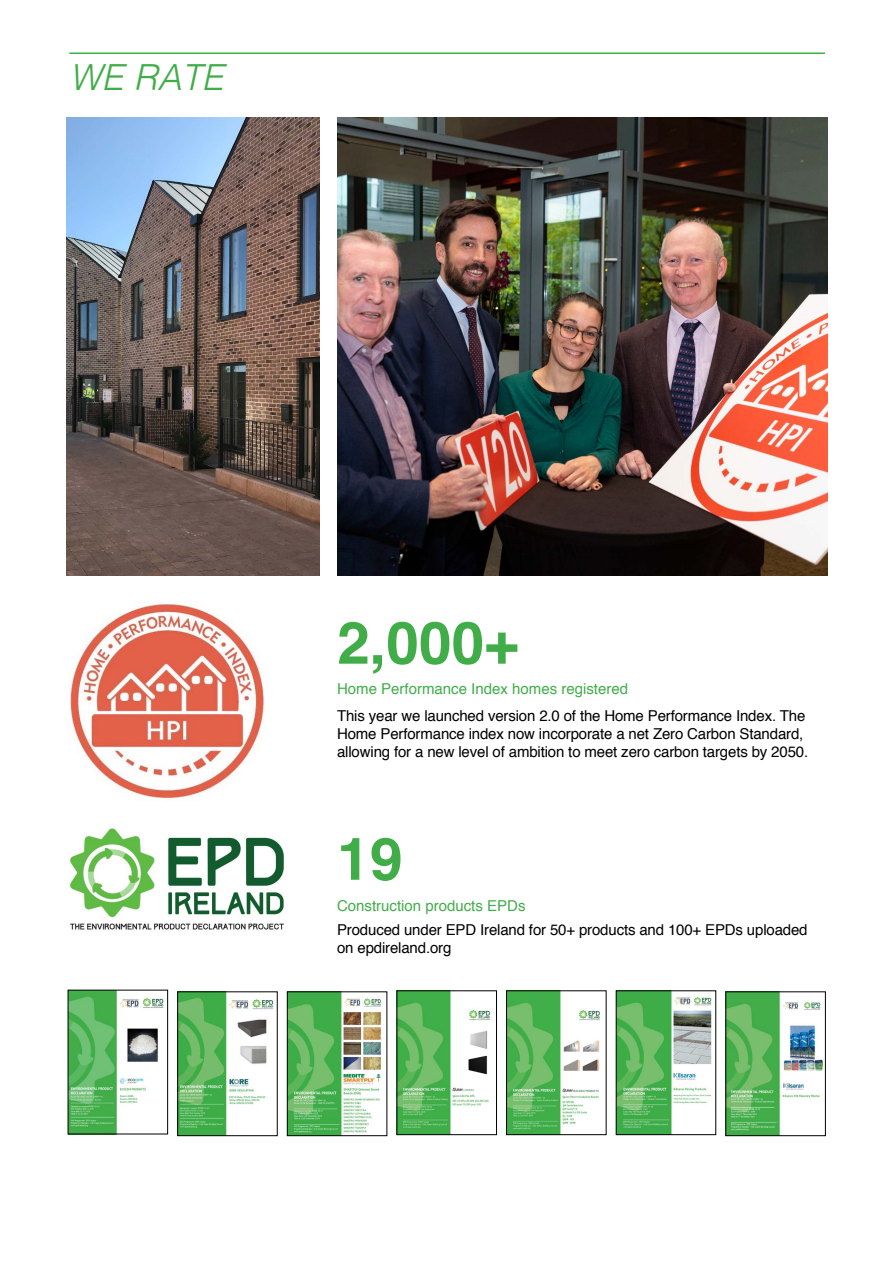
<style>
.page{position:relative;width:893px;height:1263px;background:#fff}
.page>*{position:absolute;margin:0;border:0;box-sizing:border-box;transform-origin:0 0}
.Body_Black{font:700 58.8px "Helvetica";color:#41ad49}
.Heading_green{font:italic 300 36px "Helvetica";color:#41ad49}
.Body_Black-2{font:15px/18px "Helvetica";letter-spacing:-.01em;color:#000}
.Body_Black-3{font:15px "Helvetica";color:#41ad49}
</style>
<div class="page">
<hr style="left:69px;top:53px;width:756px;height:1px;background:#41ad49">
<img style="left:66px;top:117px;width:254px;height:458px">
<img style="left:70px;top:604px;width:194px;height:195px">
<img style="left:337px;top:117px;width:491px;height:458px">
<img style="left:70px;top:992px;width:94px;height:140px">
<div style="left:68px;top:990px;width:100px;height:144px;border:1px solid #000"></div>
<img style="left:69px;top:828px;width:215px;height:102px">
<img style="left:179px;top:994px;width:95px;height:140px">
<div style="left:177px;top:992px;width:100px;height:144px;border:1px solid #000"></div>
<img style="left:728px;top:994px;width:96px;height:140px">
<div style="left:726px;top:992px;width:100px;height:144px;border:1px solid #000"></div>
<img style="left:618px;top:992px;width:94px;height:141px">
<div style="left:616px;top:990px;width:100px;height:145px;border:1px solid #000"></div>
<img style="left:508px;top:992px;width:92px;height:141px">
<div style="left:506px;top:990px;width:100px;height:145px;border:1px solid #000"></div>
<img style="left:399px;top:992px;width:91px;height:141px">
<div style="left:397px;top:990px;width:100px;height:145px;border:1px solid #000"></div>
<img style="left:289px;top:994px;width:93px;height:140px">
<div style="left:287px;top:992px;width:100px;height:144px;border:1px solid #000"></div>
<p class="Heading_green" style="left:69px;top:47px;width:156px">WE RATE</p>
<p class="Body_Black" style="left:337px;top:595px;width:183px">2,000+</p>
<p class="Body_Black-3" style="left:337px;top:678px;width:292px">Home Performance Index homes registered</p>
<p class="Body_Black-2" style="left:337px;top:707px;width:473px">This year we launched version 2.0 of the Home Performance Index. The<br>Home Performance index now incorporate a net Zero Carbon Standard, allowing for a new level of ambition to meet zero carbon targets by 2050.</p>
<p class="Body_Black" style="left:337px;top:811px;width:67px">19</p>
<p class="Body_Black-3" style="left:337px;top:894px;width:190px">Construction products EPDs</p>
<p class="Body_Black-2" style="left:337px;top:921px;width:472px">Produced under EPD Ireland for 50+ products and 100+ EPDs uploaded on epdireland.org</p>
</div>
